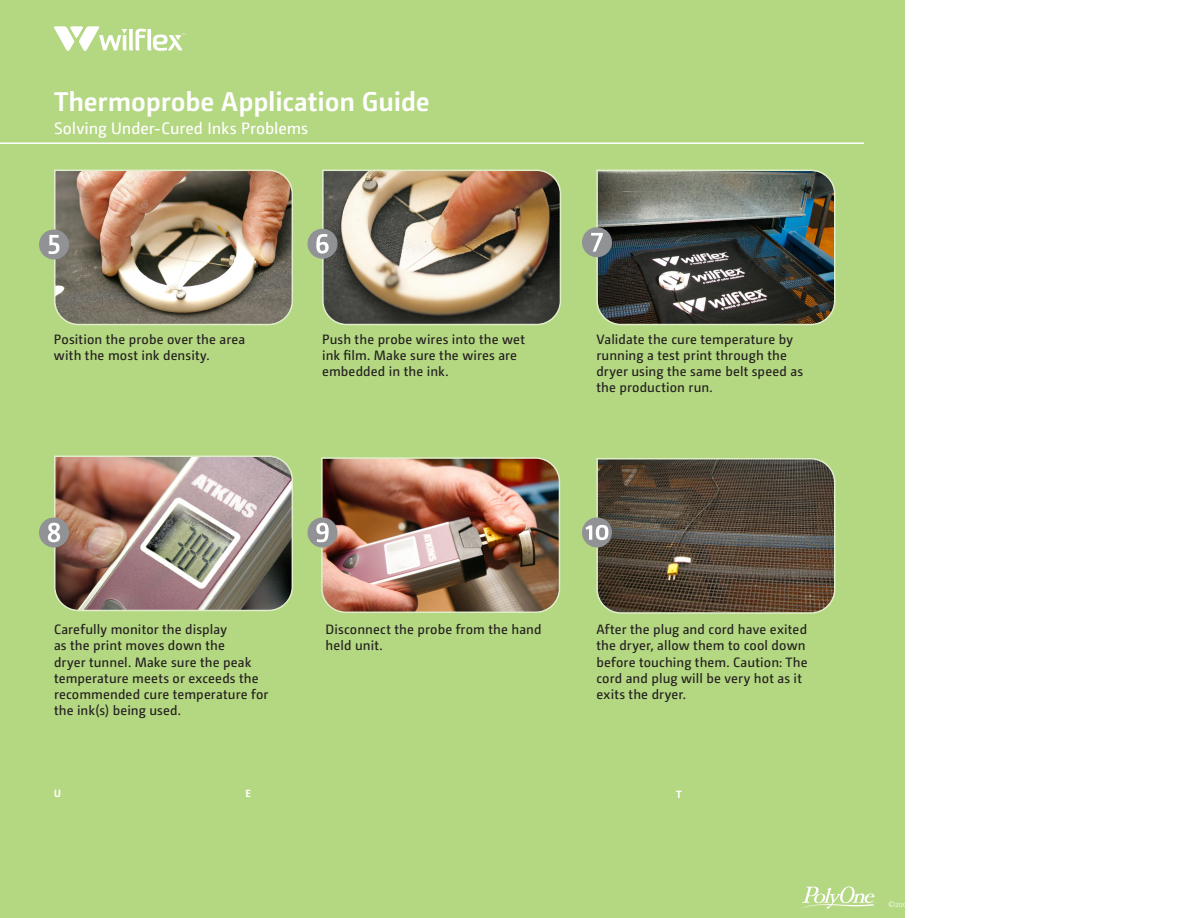
<style>
.page{position:relative;width:1188px;height:918px;background:#fff}
.page>*{position:absolute;margin:0;border:0;box-sizing:border-box;transform-origin:0 0}
.t1{font:600 27px "Camingo";letter-spacing:-.005em;color:#fff}
.t2{font:16.5px "Camingo Regular TF";color:#fff}
.t3{font:13.5px/16.2px "Camingo";letter-spacing:.01em;color:#231f20}
.t4{font:10.5px "Camingo Bold TF";color:#fff}
.t5{font:1.95px "Myriad";color:#fff}
</style>
<div class="page">
<div style="left:0;top:0;width:904px;height:918px;background:#b4d781"></div>
<hr style="left:0;top:142px;width:864px;height:2px;background:#fff">
<svg style="left:54px;top:26px;width:131px;height:25px"></svg>
<div style="left:582px;top:227px;width:30px;height:30px;background:#919295;border-radius:50%"></div>
<img style="left:591px;top:169px;width:245px;height:157px">
<div style="left:308px;top:229px;width:30px;height:30px;background:#919295;border-radius:50%"></div>
<img style="left:316px;top:169px;width:246px;height:157px">
<div style="left:582px;top:518px;width:30px;height:30px;background:#919295;border-radius:50%"></div>
<svg style="left:586px;top:458px;width:250px;height:156px;background:#5d5343"></svg>
<div style="left:308px;top:518px;width:30px;height:30px;background:#919295;border-radius:50%"></div>
<img style="left:316px;top:457px;width:245px;height:156px">
<div style="left:39px;top:230px;width:30px;height:30px;background:#919295;border-radius:50%"></div>
<img style="left:49px;top:169px;width:244px;height:157px">
<div style="left:39px;top:518px;width:30px;height:30px;background:#919295;border-radius:50%"></div>
<img style="left:48px;top:455px;width:245px;height:157px">
<svg style="left:801px;top:886px;width:73px;height:23px"></svg>
<p class="t1" style="left:54px;top:85px;width:377px">Thermoprobe Application Guide</p>
<p class="t2" style="left:54px;top:118px;width:256px">Solving Under-Cured Inks Problems</p>
<p class="t3" style="left:54px;top:331px;width:193px">Position the probe over the area with the most ink density.</p>
<p class="t3" style="left:322px;top:331px;width:204px">Push the probe wires into the wet ink film. Make sure the wires are embedded in the ink.</p>
<p class="t3" style="left:596px;top:331px;width:208px">Validate the cure temperature by running a test print through the dryer using the same belt speed as the production run.</p>
<p class="t3" style="left:54px;top:622px;width:216px">Carefully monitor the display<br>as the print moves down the<br>dryer tunnel. Make sure the peak temperature meets or exceeds the recommended cure temperature for the ink(s) being used.</p>
<p class="t3" style="left:326px;top:622px;width:218px">Disconnect the probe from the hand held unit.</p>
<p class="t3" style="left:596px;top:622px;width:213px">After the plug and cord have exited the dryer, allow them to cool down before touching them. Caution: The cord and plug will be very hot as it exits the dryer.</p>
<p class="t4" style="left:54px;top:787px;width:8px">U</p>
<p class="t4" style="left:245px;top:787px;width:7px">E</p>
<p class="t4" style="left:676px;top:788px;width:7px">T</p>
<p class="t5" style="left:874px;top:902px;width:3px">™</p>
</div>
